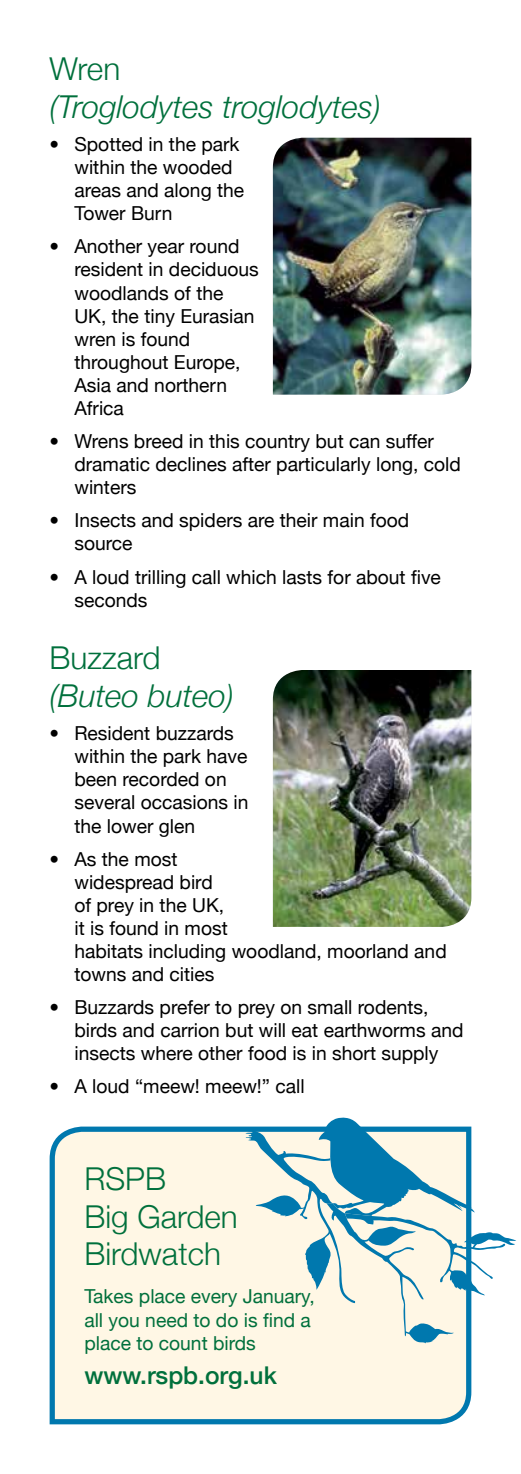
<style>
.page{position:relative;width:521px;height:1474px;background:#fff}
.page>*{position:absolute;margin:0;border:0;box-sizing:border-box;transform-origin:0 0}
.t1{font:italic 300 31.5px "Helvetica Neue";color:#00703c}
.t2{font:300 31.5px/37.8px "Helvetica Neue";color:#00703c}
.t3{font:500 24.5px "Helvetica Neue";color:#00703c}
.t4{font:19.25px/23.1px "Helvetica Neue";color:#000}
.t5{font:19.25px/23.1px "Helvetica Neue";color:#00703c}
</style>
<div class="page">
<img style="left:273px;top:138px;width:198px;height:256px">
<img style="left:273px;top:670px;width:198px;height:256px">
<svg style="left:49px;top:1126px;width:423px;height:299px;background:#eeeee1"></svg>
<svg style="left:243px;top:1117px;width:273px;height:226px"></svg>
<h1 class="t2" style="left:50px;top:49px;width:72px">Wren</h1>
<h1 class="t1" style="left:50px;top:88px;width:333px">(Troglodytes troglodytes)</h1>
<p class="t4" style="left:74px;top:132px;width:171px;text-indent:-25px">• Spotted in the park within the wooded areas and along the<br>Tower Burn</p>
<p class="t4" style="left:74px;top:235px;width:186px;text-indent:-25px">• Another year round resident in deciduous woodlands of the<br>UK, the tiny Eurasian wren is found throughout Europe,<br>Asia and northern<br>Africa</p>
<p class="t4" style="left:74px;top:429px;width:388px;text-indent:-25px">• Wrens breed in this country but can suffer dramatic declines after particularly long, cold winters</p>
<p class="t4" style="left:74px;top:508px;width:336px;text-indent:-25px">• Insects and spiders are their main food source</p>
<p class="t4" style="left:74px;top:565px;width:368px;text-indent:-25px">• A loud trilling call which lasts for about five seconds</p>
<h1 class="t2" style="left:50px;top:638px;width:112px">Buzzard</h1>
<h1 class="t1" style="left:50px;top:677px;width:186px">(Buteo buteo)</h1>
<p class="t4" style="left:74px;top:721px;width:175px;text-indent:-25px">• Resident buzzards within the park have been recorded on several occasions in the lower glen</p>
<p class="t4" style="left:74px;top:847px;width:374px;text-indent:-25px">• As the most<br>widespread bird<br>of prey in the UK,<br>it is found in most<br>habitats including woodland, moorland and towns and cities</p>
<p class="t4" style="left:74px;top:995px;width:390px;text-indent:-25px">• Buzzards prefer to prey on small rodents, birds and carrion but will eat earthworms and insects where other food is in short supply</p>
<p class="t4" style="left:50px;top:1074px;width:257px">• A loud “meew! meew!” call</p>
<h1 class="t2" style="left:84px;top:1159px;width:155px">RSPB<br>Big Garden<br>Birdwatch</h1>
<p class="t5" style="left:84px;top:1284px;width:232px">Takes place every January, all you need to do is find a place to count birds</p>
<p class="t3" style="left:84px;top:1355px;width:194px">www.rspb.org.uk</p>
</div>
